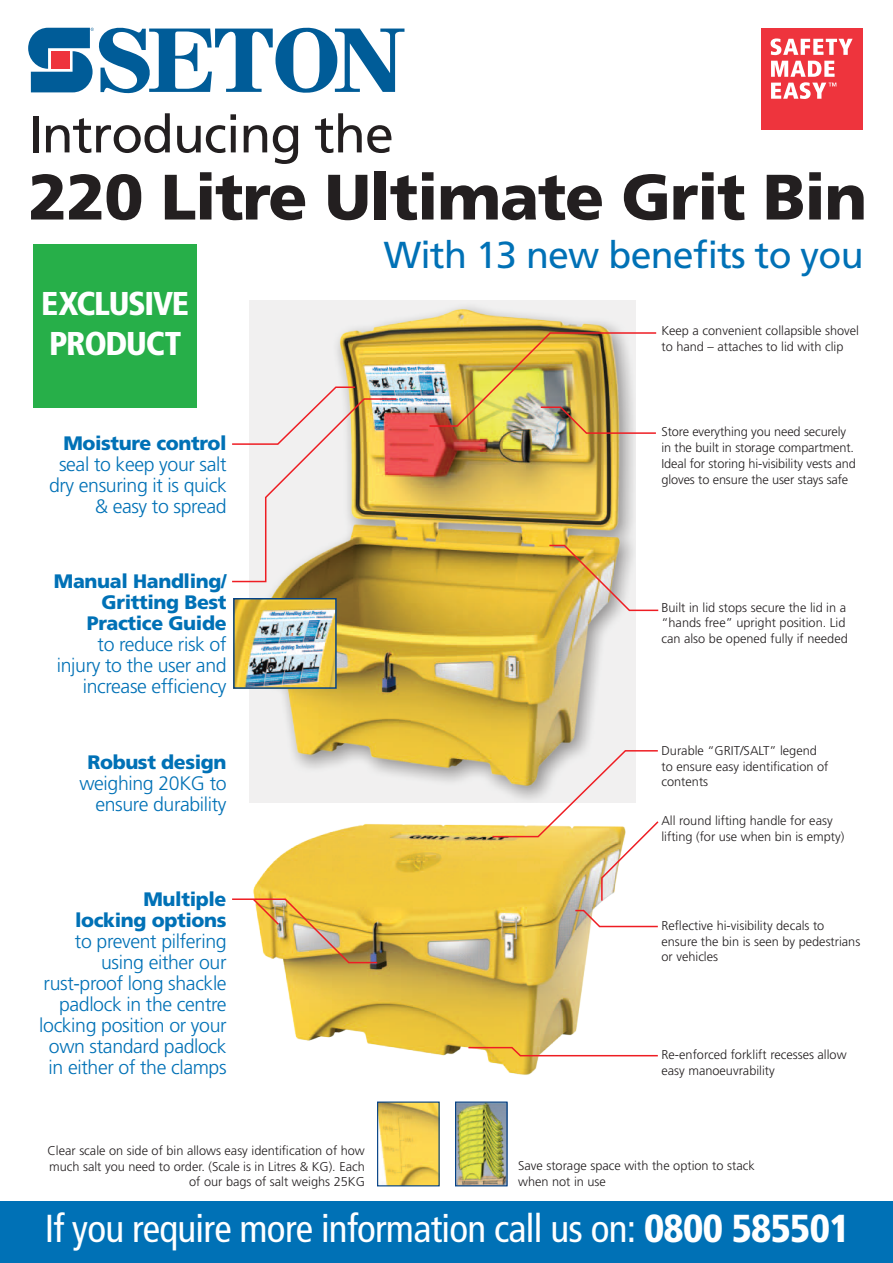
<style>
.page{position:relative;width:893px;height:1263px;background:#fff}
.page>*{position:absolute;margin:0;border:0;box-sizing:border-box;transform-origin:0 0}
.t1{font:900 64.05px "Frutiger";letter-spacing:-.02em;color:#231f20}
.t2{font:52.2px "Frutiger";letter-spacing:-.02em;color:#231f20}
.t3{font:condensed 39px "Frutiger";letter-spacing:-.02em;color:#fff}
.t4{font:37.5px "Frutiger";letter-spacing:-.02em;color:#0071b6}
.t5{font:900 condensed 33px/39.6px "Frutiger";letter-spacing:-.04em;color:#fff}
.t6{font:300 19.5px/21px "Frutiger";letter-spacing:-.02em;color:#0071b6;text-align:right}
.t7{font:900 19.5px/21px "Frutiger";letter-spacing:-.02em;color:#0071b6;text-align:right}
.t8{font:300 12.75px/15.8px "Frutiger";color:#231f20}
.s1{font-weight:900}
</style>
<div class="page">
<div style="left:0;top:1201px;width:893px;height:62px;background:#0071b6"></div>
<img style="left:249px;top:300px;width:387px;height:459px">
<img style="left:249px;top:759px;width:352px;height:316px">
<img style="left:428px;top:331px;width:229px;height:104px">
<svg style="left:232px;top:386px;width:166px;height:197px"></svg>
<svg style="left:491px;top:749px;width:168px;height:153px"></svg>
<svg style="left:574px;top:909px;width:84px;height:19px"></svg>
<svg style="left:467px;top:1046px;width:191px;height:11px"></svg>
<img style="left:236px;top:601px;width:98px;height:85px">
<div style="left:233px;top:598px;width:104px;height:91px;border:2px solid #054286"></div>
<img style="left:379px;top:1103px;width:59px;height:81px">
<div style="left:377px;top:1101px;width:63px;height:85px;border:1px solid #054286"></div>
<img style="left:457px;top:1103px;width:49px;height:81px">
<div style="left:455px;top:1101px;width:53px;height:85px;border:1px solid #054286"></div>
<svg style="left:548px;top:544px;width:111px;height:68px"></svg>
<img style="left:232px;top:897px;width:147px;height:67px">
<svg style="left:28px;top:27px;width:376px;height:67px"></svg>
<div style="left:761px;top:29px;width:102px;height:101px;background:#ee343d"></div>
<svg style="left:771px;top:38px;width:82px;height:17px"></svg>
<svg style="left:771px;top:61px;width:65px;height:38px"></svg>
<div style="left:33px;top:244px;width:164px;height:164px;background:#27af49"></div>
<h2 class="t2" style="left:28px;top:104px;width:367px">Introducing the</h2>
<h1 class="t1" style="left:28px;top:158px;width:840px">220 Litre Ultimate Grit Bin</h1>
<h3 class="t4" style="left:384px;top:233px;width:481px">With 13 new benefits to you</h3>
<h3 class="t5" style="left:41px;top:284px;width:149px">EXCLUSIVE<br>PRODUCT</h3>
<h3 class="t7" style="left:63px;top:432px;width:165px">Moisture control</h3>
<h3 class="t6" style="left:49px;top:453px;width:179px">seal to keep your salt dry ensuring it is quick &amp; easy to spread</h3>
<h3 class="t7" style="left:54px;top:571px;width:174px">Manual Handling/<br>Gritting Best<br>Practice Guide</h3>
<h3 class="t6" style="left:57px;top:634px;width:171px">to reduce risk of injury to the user and increase efficiency</h3>
<h3 class="t7" style="left:87px;top:752px;width:141px">Robust design</h3>
<h3 class="t6" style="left:79px;top:773px;width:149px">weighing 20KG to ensure durability</h3>
<h3 class="t7" style="left:75px;top:888px;width:153px">Multiple locking options</h3>
<h3 class="t6" style="left:39px;top:931px;width:189px">to prevent pilfering using either our rust-proof long shackle padlock in the centre locking position or your own standard padlock in either of the clamps</h3>
<p class="t8" style="left:47px;top:1143px;width:319px;text-align:right">Clear scale on side of bin allows easy identification of how much salt you need to order. (Scale is in Litres &amp; KG). Each of our bags of salt weighs 25KG</p>
<p class="t8" style="left:661px;top:323px;width:199px">Keep a convenient collapsible shovel to hand – attaches to lid with clip</p>
<p class="t8" style="left:661px;top:424px;width:196px">Store everything you need securely in the built in storage compartment.<br>Ideal for storing hi-visibility vests and gloves to ensure the user stays safe</p>
<p class="t8" style="left:661px;top:599px;width:188px">Built in lid stops secure the lid in a “hands free” upright position. Lid can also be opened fully if needed</p>
<p class="t8" style="left:661px;top:742px;width:168px">Durable “GRIT/SALT” legend to ensure easy identification of contents</p>
<p class="t8" style="left:661px;top:813px;width:184px">All round lifting handle for easy lifting (for use when bin is empty)</p>
<p class="t8" style="left:661px;top:917px;width:200px">Reflective hi-visibility decals to ensure the bin is seen by pedestrians or vehicles</p>
<p class="t8" style="left:661px;top:1047px;width:187px">Re-enforced forklift recesses allow easy manoeuvrability</p>
<p class="t8" style="left:518px;top:1158px;width:238px">Save storage space with the option to stack when not in use</p>
<h3 class="t3" style="left:45px;top:1206px;width:806px">If you require more information call us on: <span class="s1">0800 585501</span></h3>
</div>
